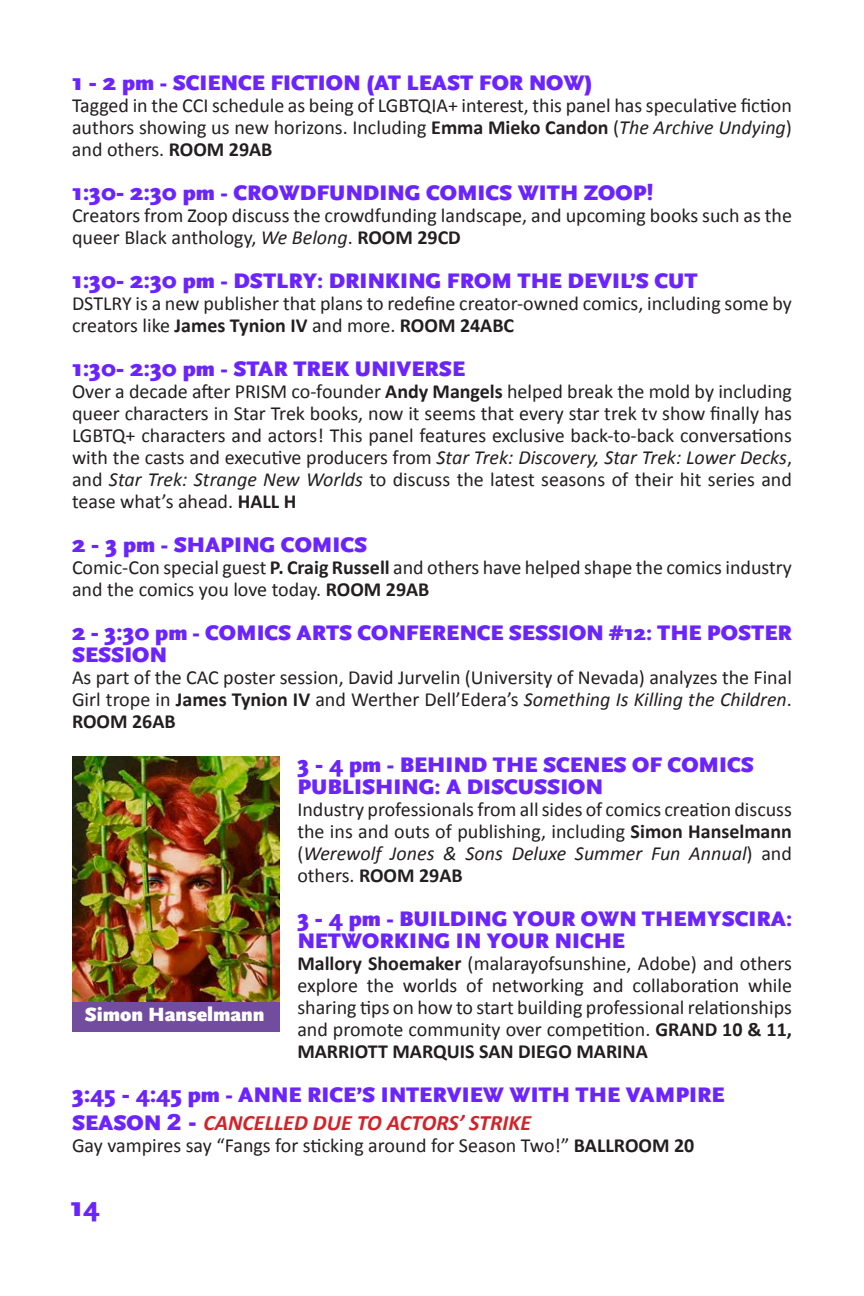
<style>
.page{position:relative;width:864px;height:1296px;background:#fff}
.page>*{position:absolute;margin:0;border:0;box-sizing:border-box;transform-origin:0 0}
.t1{font:900 28px "Scala Sans";color:#6c24ff}
.t2{font:900 22px/22px "Scala Sans";color:#6c24ff}
.t3{font:20px/22px "Calibri";color:#231f20;text-align:justify}
.t4{font:900 20px "Scala Sans";color:#fff}
.s1{font-size:24px}
.s2{font-weight:700}
.s3{font-style:italic}
.s4{font-family:"Arial"}
.s5{font-family:"Calibri";font-weight:700;font-style:italic;color:#d1232a}
</style>
<div class="page">
<img style="left:72px;top:756px;width:207px;height:246px">
<div style="left:72px;top:1002px;width:207px;height:30px;background:#724d9f"></div>
<p class="t2" style="left:72px;top:72px;width:522px"><span class="s1">1 - 2</span> pm - SCIENCE FICTION (AT LEAST FOR NOW)</p>
<p class="t3" style="left:72px;top:94px;width:721px">Tagged in the CCI schedule as being of LGBTQIA+ interest, this panel has speculative fiction authors showing us new horizons. Including <span class="s2">Emma Mieko Candon</span> (<span class="s3">The Archive Undying</span>) and others. <span class="s2">ROOM 29AB</span></p>
<p class="t2" style="left:72px;top:182px;width:583px"><span class="s1">1:30- 2:30</span> pm - CROWDFUNDING COMICS WITH ZOOP!</p>
<p class="t3" style="left:72px;top:204px;width:721px">Creators from Zoop discuss the crowdfunding landscape, and upcoming books such as the queer Black anthology, <span class="s3">We Belong</span>. <span class="s2">ROOM 29CD</span></p>
<p class="t2" style="left:72px;top:270px;width:627px"><span class="s1">1:30- 2:30</span> pm - DSTLRY: DRINKING FROM THE DEVIL’S CUT</p>
<p class="t3" style="left:72px;top:292px;width:722px">DSTLRY is a new publisher that plans to redefine creator-owned comics, including some by creators like <span class="s2">James Tynion IV</span> and more. <span class="s2">ROOM 24ABC</span></p>
<p class="t2" style="left:72px;top:358px;width:395px"><span class="s1">1:30- 2:30</span> pm - STAR TREK UNIVERSE</p>
<p class="t3" style="left:72px;top:380px;width:722px">Over a decade after PRISM co-founder <span class="s2">Andy Mangels</span> helped break the mold by including queer characters in Star Trek books, now it seems that every star trek tv show finally has LGBTQ+ characters and actors! This panel features exclusive back-to-back conversations with the casts and executive producers from <span class="s3">Star Trek: Discovery, Star Trek: Lower Decks</span>, and <span class="s3">Star Trek: Strange New Worlds</span> to discuss the latest seasons of their hit series and tease what’s ahead. <span class="s2">HALL H</span></p>
<p class="t2" style="left:72px;top:534px;width:297px"><span class="s1">2 - 3</span> pm - SHAPING COMICS</p>
<p class="t3" style="left:72px;top:556px;width:722px">Comic-Con special guest <span class="s2">P. Craig Russell</span> and others have helped shape the comics industry and the comics you love today. <span class="s2">ROOM 29AB</span></p>
<p class="t2" style="left:72px;top:622px;width:721px"><span class="s1">2 - 3:30</span> pm - COMICS ARTS CONFERENCE SESSION #12: THE POSTER<br>SESSION</p>
<p class="t3" style="left:72px;top:666px;width:722px">As part of the CAC poster session, David Jurvelin (University of Nevada) analyzes the Final Girl trope in <span class="s2">James Tynion IV</span> and Werther Dell’Edera’s <span class="s3">Something Is Killing the Children</span>.<br><span class="s2">ROOM 26AB</span></p>
<p class="t2" style="left:297px;top:754px;width:458px"><span class="s1">3 - 4</span> pm - BEHIND THE SCENES OF COMICS<br>PUBLISHING: A DISCUSSION</p>
<p class="t3" style="left:297px;top:798px;width:496px">Industry professionals from all sides of comics creation discuss the ins and outs of publishing, including <span class="s2">Simon Hanselmann </span>(<span class="s3">Werewolf Jones &amp; Sons Deluxe Summer Fun Annual</span>) and others. <span class="s2">ROOM 29AB</span></p>
<p class="t2" style="left:297px;top:908px;width:496px"><span class="s1">3 - 4</span> pm - BUILDING YOUR OWN THEMYSCIRA:<br>NETWORKING IN YOUR NICHE</p>
<p class="t3" style="left:297px;top:952px;width:496px"><span class="s2">Mallory Shoemaker</span> (malarayofsunshine, Adobe) and others explore the worlds of networking and collaboration while sharing tips on how to start building professional relationships and promote community over competition. <span class="s2">GRAND 10 &amp; 11, MARRIOTT MARQUIS SAN DIEGO MARINA</span></p>
<p class="t2" style="left:72px;top:1081px;width:654px;line-height:28px"><span class="s1">3:45 - 4:45</span> pm - ANNE RICE’S INTERVIEW WITH THE VAMPIRE<br>SEASON <span class="s4">2 -</span> <span class="s5">CANCELLED DUE TO ACTORS’ STRIKE</span></p>
<p class="t3" style="left:72px;top:1134px;width:624px">Gay vampires say “Fangs for sticking around for Season Two!” <span class="s2">BALLROOM 20</span></p>
<p class="t4" style="left:85px;top:1003px;width:181px">Simon Hanselmann</p>
<p class="t1" style="left:70px;top:1191px;width:31px">14</p>
</div>
